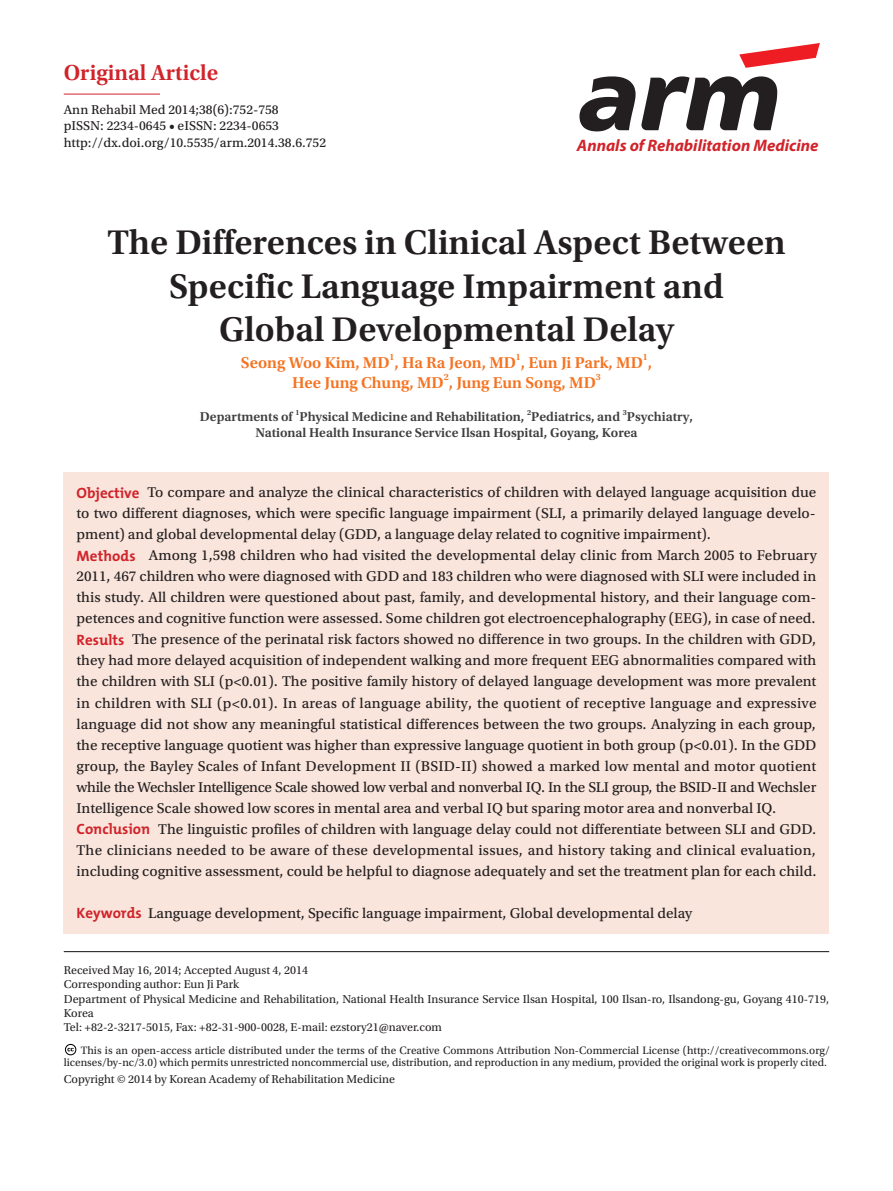
<style>
.page{position:relative;width:893px;height:1191px;background:#fff}
.page>*{position:absolute;margin:0;border:0;box-sizing:border-box;transform-origin:0 0}
.t1{font:600 36px/43.2px "Utopia Std";color:#231f20;text-align:center}
.t2{font:600 22.8px "Utopia Std";color:#d1232a}
.t3{font:italic 700 16.65px "Myriad Pro";color:#d1232a}
.t4{font:600 16.5px "Utopia Std";color:#f47321}
.t5{font:15px/21px "Utopia Std Capt";color:#231f20}
.t6{font:600 13.5px/16.2px "Utopia Std";color:#3e3e3f}
.t7{font:13.5px/16.2px "Utopia Std Capt";color:#231f20}
.t8{font:12px/14.4px "Utopia Std";color:#231f20}
.t9{font:11.25px/12px "Utopia Std";color:#231f20;text-align:right}
.t10{font:600 9.6px "Utopia Std";color:#f47321}
.t11{font:600 7.8px "Utopia Std";color:#3e3e3f}
.s1{font-family:"The Mix";font-weight:700;color:#d1232a}
</style>
<div class="page">
<div style="left:64px;top:472px;width:765px;height:462px;background:#f9e5dc"></div>
<svg style="left:579px;top:76px;width:198px;height:55px"></svg>
<svg style="left:739px;top:43px;width:81px;height:25px"></svg>
<hr style="left:64px;top:94px;width:96px;height:1px;background:#d1232a">
<svg style="left:64px;top:1043px;width:13px;height:13px"></svg>
<hr style="left:64px;top:951px;width:765px;height:1px;background:#231f20">
<h2 class="t2" style="left:64px;top:59px;width:156px">Original Article</h2>
<p class="t7" style="left:64px;top:102px;width:264px">Ann Rehabil Med 2014;38(6):752-758<br>pISSN: 2234-0645 • eISSN: 2234-0653 http://dx.doi.org/10.5535/arm.2014.38.6.752</p>
<p class="t3" style="left:577px;top:135px;width:243px">Annals of Rehabilitation Medicine</p>
<h1 class="t1" style="left:107px;top:222px;width:680px">The Differences in Clinical Aspect Between<br>Specific Language Impairment and<br>Global Developmental Delay</h1>
<p class="t4" style="left:241px;top:353px;width:413px">Seong Woo Kim, MD , Ha Ra Jeon, MD , Eun Ji Park, MD ,</p>
<p class="t10" style="left:390px;top:352px;width:7px">1</p>
<p class="t10" style="left:516px;top:352px;width:7px">1</p>
<p class="t10" style="left:643px;top:352px;width:7px">1</p>
<p class="t4" style="left:292px;top:373px;width:305px">Hee Jung Chung, MD , Jung Eun Song, MD</p>
<p class="t10" style="left:444px;top:371px;width:7px">2</p>
<p class="t10" style="left:596px;top:371px;width:7px">3</p>
<p class="t6" style="left:200px;top:409px;width:94px">Departments of</p>
<p class="t11" style="left:295px;top:408px;width:6px">1</p>
<p class="t6" style="left:300px;top:409px;width:226px">Physical Medicine and Rehabilitation,</p>
<p class="t11" style="left:527px;top:408px;width:6px">2</p>
<p class="t6" style="left:531px;top:409px;width:90px">Pediatrics, and</p>
<p class="t11" style="left:623px;top:408px;width:6px">3</p>
<p class="t6" style="left:255px;top:409px;width:439px;text-indent:371px">Psychiatry,<br>National Health Insurance Service Ilsan Hospital, Goyang, Korea</p>
<p class="t5" style="left:77px;top:482px;width:742px"><span class="s1">Objective</span> To compare and analyze the clinical characteristics of children with delayed language acquisition due to two different diagnoses, which were specific language impairment (SLI, a primarily delayed language develo&shy;pment) and global developmental delay (GDD, a language delay related to cognitive impairment).<br><span class="s1">Methods</span> Among 1,598 children who had visited the developmental delay clinic from March 2005 to February 2011, 467 children who were diagnosed with GDD and 183 children who were diagnosed with SLI were included in this study. All children were questioned about past, family, and developmental history, and their language com&shy;petences and cognitive function were assessed. Some children got electroencephalography (EEG), in case of need.<br><span class="s1">Results</span> The presence of the perinatal risk factors showed no difference in two groups. In the children with GDD, they had more delayed acquisition of independent walking and more frequent EEG abnormalities compared with the children with SLI (p&lt;0.01). The positive family history of delayed language development was more prevalent in children with SLI (p&lt;0.01). In areas of language ability, the quotient of receptive language and expressive language did not show any meaningful statistical differences between the two groups. Analyzing in each group, the receptive language quotient was higher than expressive language quotient in both group (p&lt;0.01). In the GDD group, the Bayley Scales of Infant Development II (BSID-II) showed a marked low mental and motor quotient while the Wechsler Intelligence Scale showed low verbal and nonverbal IQ. In the SLI group, the BSID-II and Wechsler Intelligence Scale showed low scores in mental area and verbal IQ but sparing motor area and nonverbal IQ.<br><span class="s1">Conclusion</span> The linguistic profiles of children with language delay could not differentiate between SLI and GDD.<br>The clinicians needed to be aware of these developmental issues, and history taking and clinical evaluation, including cognitive assessment, could be helpful to diagnose adequately and set the treatment plan for each child.</p>
<p class="t5" style="left:77px;top:902px;width:617px"><span class="s1">Keywords</span> Language development, Specific language impairment, Global developmental delay</p>
<p class="t8" style="left:64px;top:963px;width:767px">Received May 16, 2014; Accepted August 4, 2014<br>Corresponding author: Eun Ji Park<br>Department of Physical Medicine and Rehabilitation, National Health Insurance Service Ilsan Hospital, 100 Ilsan-ro, Ilsandong-gu, Goyang 410-719, Korea<br>Tel: +82-2-3217-5015, Fax: +82-31-900-0028, E-mail: ezstory21@naver.com</p>
<p class="t9" style="left:64px;top:1044px;width:767px">This is an open-access article distributed under the terms of the Creative Commons Attribution Non-Commercial License (http://creativecommons.org/ licenses/by-nc/3.0) which permits unrestricted noncommercial use, distribution, and reproduction in any medium, provided the original work is properly cited.</p>
<p class="t8" style="left:64px;top:1071px;width:333px">Copyright © 2014 by Korean Academy of Rehabilitation Medicine</p>
</div>
